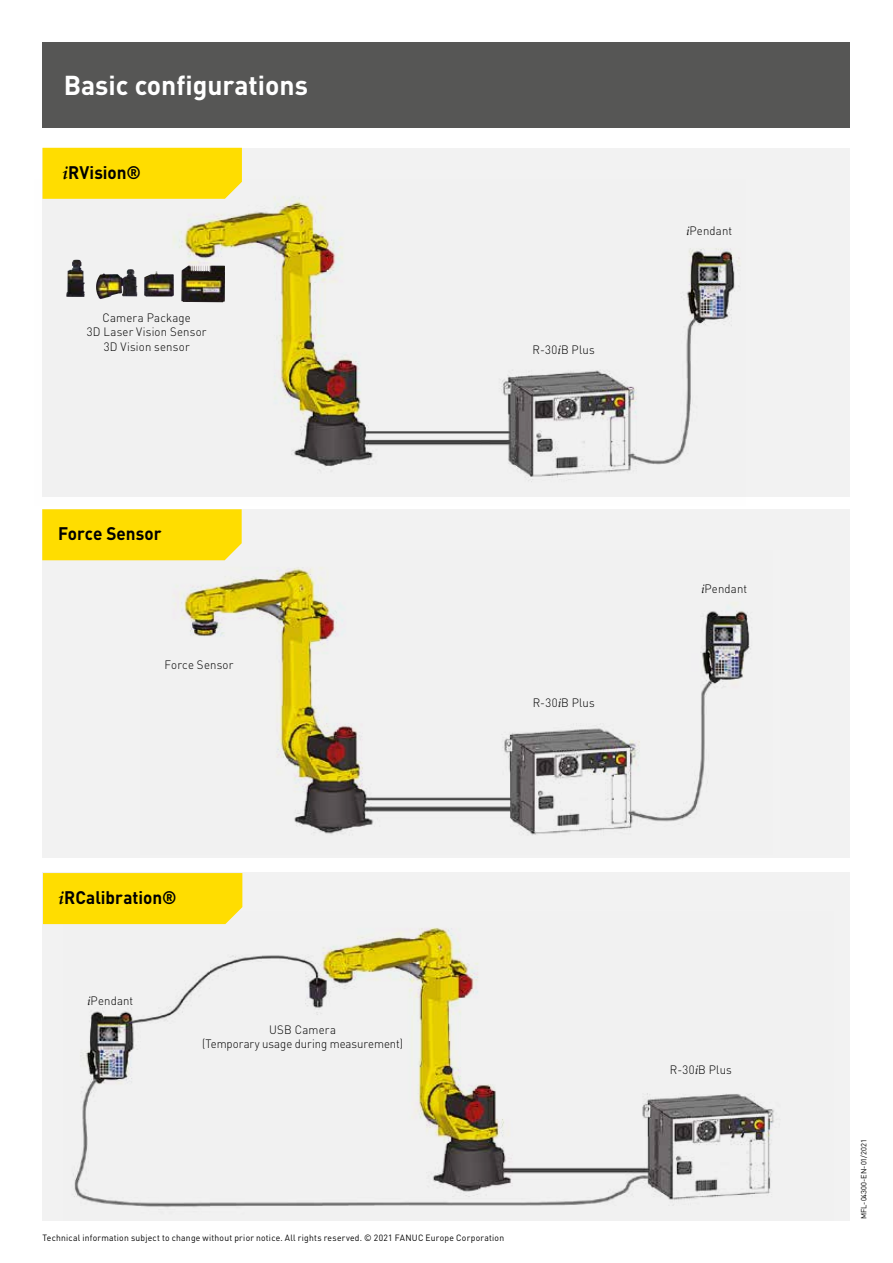
<style>
.page{position:relative;width:893px;height:1263px;background:#fff}
.page>*{position:absolute;margin:0;border:0;box-sizing:border-box;transform-origin:0 0}
.t1{font:700 27px "DIN Pro";color:#fff}
.t2{font:700 18px "DIN Pro";color:#000;scale:.95 1}
.t3{font:300 12px/14.4px "DIN Pro";letter-spacing:.015em;color:#000;text-align:center;scale:.95 1}
.t4{font:9px "DIN Pro";letter-spacing:.025em;color:#000;scale:.95 1}
.t5{font:7.5px "DIN Pro";color:#000}
.s1{font-family:"Palatino Linotype";font-style:italic}
.s2{font-family:"Palatino Linotype";font-weight:400;font-style:italic}
</style>
<div class="page">
<div style="left:43px;top:148px;width:807px;height:348px;background:#f2f2f2"></div>
<img style="left:42px;top:179px;width:704px;height:318px">
<div style="left:42px;top:509px;width:808px;height:349px;background:#f2f2f2"></div>
<img style="left:140px;top:560px;width:611px;height:275px">
<div style="left:43px;top:872px;width:807px;height:348px;background:#f2f2f2"></div>
<img style="left:64px;top:924px;width:713px;height:283px">
<div style="left:43px;top:148px;width:199px;height:51px;background:#fd0"></div>
<div style="left:42px;top:509px;width:200px;height:51px;background:#fd0"></div>
<div style="left:43px;top:873px;width:199px;height:51px;background:#fd0"></div>
<div style="left:43px;top:43px;width:807px;height:85px;background:#565655"></div>
<img style="left:144px;top:271px;width:30px;height:25px">
<img style="left:181px;top:265px;width:44px;height:37px">
<img style="left:66px;top:260px;width:19px;height:37px">
<img style="left:96px;top:269px;width:41px;height:30px">
<h1 class="t1" style="left:64px;top:68px;width:246px">Basic configurations</h1>
<h2 class="t2" style="left:62px;top:160px;width:84px"><span class="s1">i</span>RVision®</h2>
<p class="t3" style="left:87px;top:310px;width:128px">Camera Package<br>3D Laser Vision Sensor<br>3D Vision sensor</p>
<h2 class="t2" style="left:58px;top:522px;width:110px">Force Sensor</h2>
<p class="t3" style="left:164px;top:657px;width:74px">Force Sensor</p>
<p class="t3" style="left:533px;top:342px;width:67px">R-30<span class="s2">i</span>B Plus</p>
<p class="t3" style="left:533px;top:695px;width:67px">R-30<span class="s2">i</span>B Plus</p>
<h2 class="t2" style="left:59px;top:885px;width:126px"><span class="s1">i</span>RCalibration®</h2>
<p class="t3" style="left:88px;top:993px;width:50px"><span class="s2">i</span>Pendant</p>
<p class="t3" style="left:202px;top:1022px;width:213px">USB Camera<br>(Temporary usage during measurement)</p>
<p class="t4" style="left:43px;top:1232px;width:487px">Technical information subject to change without prior notice. All rights reserved. © 2021 FANUC Europe Corporation</p>
<p class="t3" style="left:686px;top:224px;width:50px"><span class="s2">i</span>Pendant</p>
<p class="t3" style="left:701px;top:581px;width:50px"><span class="s2">i</span>Pendant</p>
<p class="t3" style="left:670px;top:1063px;width:67px">R-30<span class="s2">i</span>B Plus</p>
<p class="t5" style="left:859px;top:1219px;width:82px;rotate:-90deg">MFL-04300-EN-01/2021</p>
</div>
